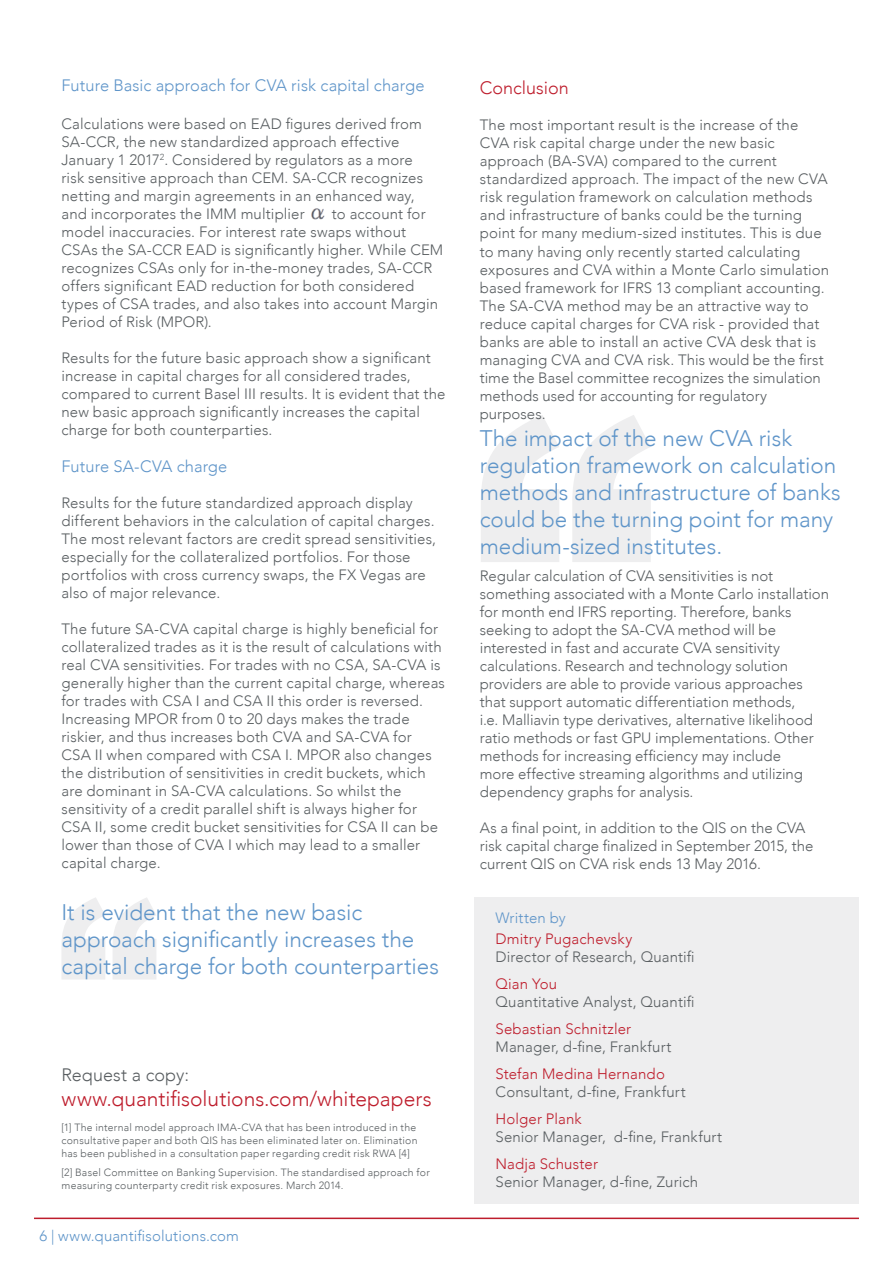
<style>
.page{position:relative;width:893px;height:1263px;background:#fff}
.page>*{position:absolute;margin:0;border:0;box-sizing:border-box;transform-origin:0 0}
.t1{font:300 22.5px/27px "Avenir";color:#5f95c9}
.t2{font:300 21px "Avenir";color:#be1d2c}
.t3{font:300 18px "Avenir";color:#595e61}
.t4{font:300 18px "Avenir";color:#be1d2c}
.t5{font:300 16.5px "Avenir";letter-spacing:.005em;color:#5f95c9}
.t6{font:300 15px/18px "Avenir";letter-spacing:.005em;color:#595e61}
.t7{font:300 15px "Avenir";letter-spacing:.01em;color:#be1d2c}
.t8{font:300 15px "Avenir";letter-spacing:.01em;color:#5f95c9}
.t9{font:300 10.5px/12.6px "Avenir";letter-spacing:.025em;color:#595e61;text-align:justify}
</style>
<div class="page">
<hr style="left:34px;top:1217px;width:825px;height:2px;background:#be1d2c">
<img style="left:311px;top:208px;width:14px;height:12px">
<div style="left:474px;top:897px;width:385px;height:306px;background:#eeeeef"></div>
<svg style="left:481px;top:415px;width:170px;height:147px"></svg>
<svg style="left:62px;top:898px;width:94px;height:81px"></svg>
<p class="t5" style="left:61px;top:78px;width:365px">Future Basic approach for CVA risk capital charge</p>
<p class="t6" style="left:61px;top:114px;width:363px">Calculations were based on EAD figures derived from SA-CCR, the new standardized approach effective January 1 2017<sup>2</sup>. Considered by regulators as a more risk sensitive approach than CEM. SA-CCR recognizes netting and margin agreements in an enhanced way, and incorporates the IMM multiplier</p>
<p class="t6" style="left:61px;top:204px;width:383px;text-indent:270px">to account for model inaccuracies. For interest rate swaps without CSAs the SA-CCR EAD is significantly higher. While CEM recognizes CSAs only for in-the-money trades, SA-CCR offers significant EAD reduction for both considered types of CSA trades, and also takes into account Margin Period of Risk (MPOR).</p>
<p class="t6" style="left:61px;top:348px;width:386px">Results for the future basic approach show a significant increase in capital charges for all considered trades, compared to current Basel III results. It is evident that the new basic approach significantly increases the capital charge for both counterparties.</p>
<p class="t5" style="left:61px;top:457px;width:167px">Future SA-CVA charge</p>
<p class="t6" style="left:61px;top:494px;width:376px">Results for the future standardized approach display different behaviors in the calculation of capital charges.<br>The most relevant factors are credit spread sensitivities, especially for the collateralized portfolios. For those portfolios with cross currency swaps, the FX Vegas are also of major relevance.</p>
<p class="t6" style="left:61px;top:620px;width:385px">The future SA-CVA capital charge is highly beneficial for collateralized trades as it is the result of calculations with real CVA sensitivities. For trades with no CSA, SA-CVA is generally higher than the current capital charge, whereas for trades with CSA I and CSA II this order is reversed.<br>Increasing MPOR from 0 to 20 days makes the trade riskier, and thus increases both CVA and SA-CVA for CSA II when compared with CSA I. MPOR also changes the distribution of sensitivities in credit buckets, which are dominant in SA-CVA calculations. So whilst the sensitivity of a credit parallel shift is always higher for CSA II, some credit bucket sensitivities for CSA II can be lower than those of CVA I which may lead to a smaller capital charge.</p>
<h1 class="t1" style="left:61px;top:898px;width:379px">It is evident that the new basic approach significantly increases the capital charge for both counterparties</h1>
<p class="t3" style="left:61px;top:1067px;width:129px">Request a copy:</p>
<h2 class="t2" style="left:61px;top:1086px;width:372px">www.quantifisolutions.com/whitepapers</h2>
<p class="t9" style="left:61px;top:1121px;width:358px">[1] The internal model approach IMA-CVA that has been introduced in the consultative paper and both QIS has been eliminated later on. Elimination has been published in a consultation paper regarding credit risk RWA [4]</p>
<p class="t9" style="left:61px;top:1167px;width:370px">[2] Basel Committee on Banking Supervision. The standardised approach for measuring counterparty credit risk exposures. March 2014.</p>
<p class="t8" style="left:39px;top:1227px;width:201px">6 | www.quantifisolutions.com</p>
<p class="t4" style="left:480px;top:81px;width:91px">Conclusion</p>
<p class="t6" style="left:480px;top:116px;width:351px">The most important result is the increase of the CVA risk capital charge under the new basic approach (BA-SVA) compared to the current standardized approach. The impact of the new CVA risk regulation framework on calculation methods and infrastructure of banks could be the turning point for many medium-sized institutes. This is due to many having only recently started calculating exposures and CVA within a Monte Carlo simulation based framework for IFRS 13 compliant accounting.<br>The SA-CVA method may be an attractive way to reduce capital charges for CVA risk - provided that banks are able to install an active CVA desk that is managing CVA and CVA risk. This would be the first time the Basel committee recognizes the simulation methods used for accounting for regulatory purposes.</p>
<h1 class="t1" style="left:480px;top:425px;width:363px">The impact of the new CVA risk regulation framework on calculation methods and infrastructure of banks could be the turning point for many medium-sized institutes.</h1>
<p class="t6" style="left:480px;top:566px;width:351px">Regular calculation of CVA sensitivities is not something associated with a Monte Carlo installation for month end IFRS reporting. Therefore, banks seeking to adopt the SA-CVA method will be interested in fast and accurate CVA sensitivity calculations. Research and technology solution providers are able to provide various approaches that support automatic differentiation methods,<br>i.e. Malliavin type derivatives, alternative likelihood ratio methods or fast GPU implementations. Other methods for increasing efficiency may include<br>more effective streaming algorithms and utilizing dependency graphs for analysis.</p>
<p class="t6" style="left:480px;top:818px;width:335px">As a final point, in addition to the QIS on the CVA risk capital charge finalized in September 2015, the current QIS on CVA risk ends 13 May 2016.</p>
<p class="t8" style="left:496px;top:909px;width:72px">Written by</p>
<p class="t7" style="left:496px;top:930px;width:138px">Dmitry Pugachevsky</p>
<p class="t6" style="left:496px;top:948px;width:201px">Director of Research, Quantifi</p>
<p class="t7" style="left:496px;top:975px;width:63px">Qian You</p>
<p class="t6" style="left:496px;top:993px;width:201px">Quantitative Analyst, Quantifi</p>
<p class="t7" style="left:496px;top:1020px;width:137px">Sebastian Schnitzler</p>
<p class="t6" style="left:496px;top:1038px;width:177px">Manager, d-fine, Frankfurt</p>
<p class="t7" style="left:496px;top:1067px;width:171px">Stefan Medina Hernando</p>
<p class="t6" style="left:496px;top:1083px;width:192px">Consultant, d-fine, Frankfurt</p>
<p class="t7" style="left:496px;top:1112px;width:88px">Holger Plank</p>
<p class="t6" style="left:496px;top:1128px;width:228px">Senior Manager, d-fine, Frankfurt</p>
<p class="t7" style="left:496px;top:1157px;width:104px">Nadja Schuster</p>
<p class="t6" style="left:496px;top:1173px;width:204px">Senior Manager, d-fine, Zurich</p>
</div>
